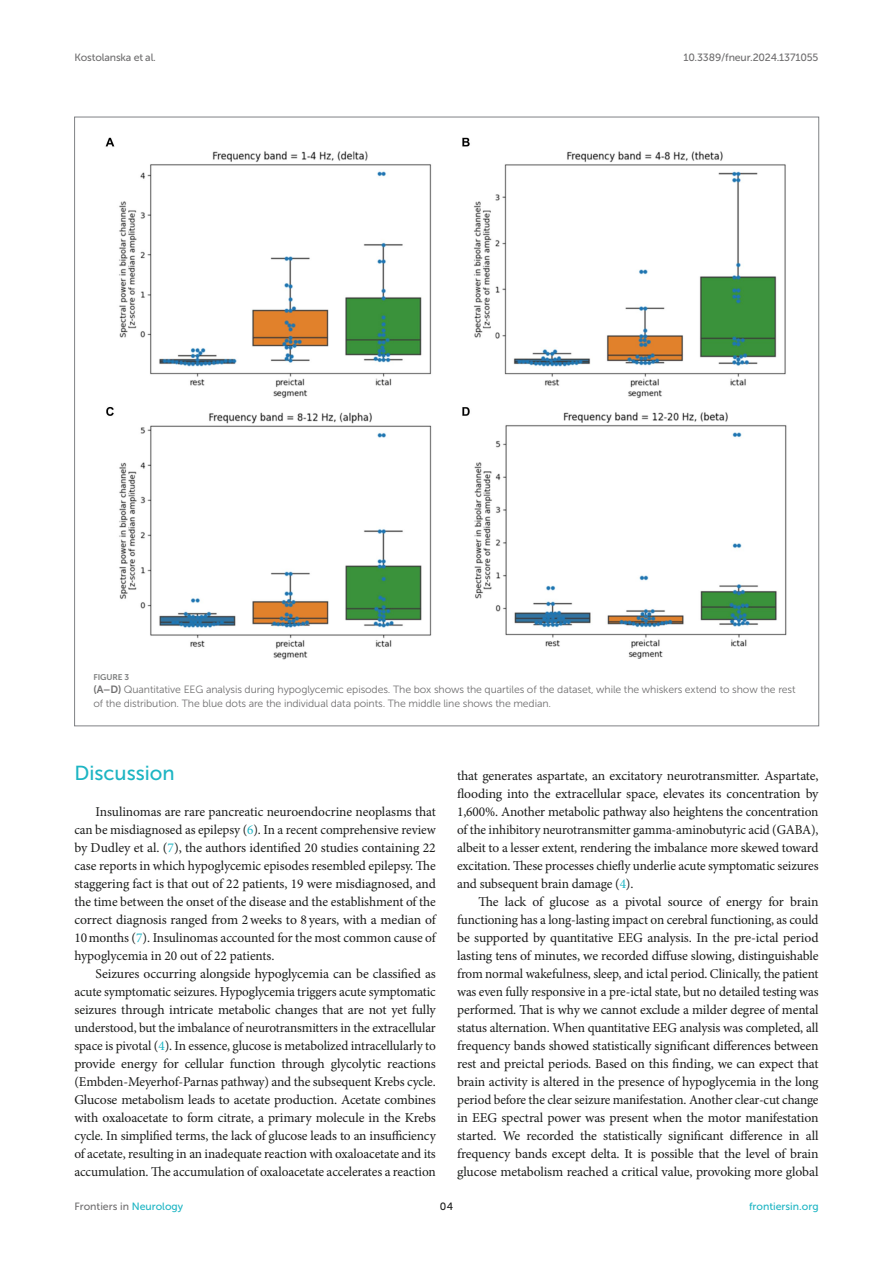
<style>
.page{position:relative;width:893px;height:1263px;background:#fff}
.page>*{position:absolute;margin:0;border:0;box-sizing:border-box;transform-origin:0 0}
.HEAD_1{font:20.25px "Museo Sans 500";color:#1db5c3}
.TEXT{font:13.5px/18px "Minion Pro";letter-spacing:-.01em;color:#1b1c1b;text-align:justify}
.TEXT_FLUSH{font:13.5px/18px "Minion Pro";letter-spacing:-.005em;color:#1b1c1b;text-align:justify}
.FIG_LEG{font:10.5px/13.5px "Museo Sans 300";letter-spacing:-.01em;color:#706f70}
.t1{font:10.5px "Museo Sans 500";letter-spacing:-.015em;color:#706f70}
.t2{font:10.5px "Museo Sans 500";color:#1db5c3}
.t3{font:10.5px "Museo Sans 500";color:#1b1c1b}
.FIG_HD{font:8.25px "Museo Sans 700";letter-spacing:-.01em;color:#7e7f7f}
.s1{font-family:"Museo Sans 700"}
.s2{color:#1db5c3}
</style>
<div class="page">
<img style="left:105px;top:137px;width:682px;height:523px">
<p class="t1" style="left:74px;top:51px;width:83px">Kostolanska et al.</p>
<p class="t1" style="left:683px;top:51px;width:137px">10.3389/fneur.2024.1371055</p>
<p class="FIG_HD" style="left:94px;top:672px;width:37px">FIGURE 3</p>
<p class="FIG_LEG" style="left:94px;top:683px;width:704px"><span class="s1">(A–D)</span> Quantitative EEG analysis during hypoglycemic episodes. The box shows the quartiles of the dataset, while the whiskers extend to show the rest of the distribution. The blue dots are the individual data points. The middle line shows the median.</p>
<p class="HEAD_1" style="left:74px;top:762px;width:102px">Discussion</p>
<p class="TEXT_FLUSH" style="left:74px;top:803px;width:363px;text-indent:21px">Insulinomas are rare pancreatic neuroendocrine neoplasms that can be misdiagnosed as epilepsy (<span class="s2">6</span>). In a recent comprehensive review by Dudley et al. (<span class="s2">7</span>), the authors identified 20 studies containing 22 case reports in which hypoglycemic episodes resembled epilepsy. The staggering fact is that out of 22 patients, 19 were misdiagnosed, and the time between the onset of the disease and the establishment of the correct diagnosis ranged from 2weeks to 8years, with a median of 10months (<span class="s2">7</span>). Insulinomas accounted for the most common cause of hypoglycemia in 20 out of 22 patients.</p>
<p class="TEXT" style="left:74px;top:965px;width:363px;text-indent:21px">Seizures occurring alongside hypoglycemia can be classified as acute symptomatic seizures. Hypoglycemia triggers acute symptomatic seizures through intricate metabolic changes that are not yet fully understood, but the imbalance of neurotransmitters in the extracellular space is pivotal (<span class="s2">4</span>). In essence, glucose is metabolized intracellularly to provide energy for cellular function through glycolytic reactions (Embden-Meyerhof-Parnas pathway) and the subsequent Krebs cycle.<br>Glucose metabolism leads to acetate production. Acetate combines with oxaloacetate to form citrate, a primary molecule in the Krebs cycle. In simplified terms, the lack of glucose leads to an insufficiency of acetate, resulting in an inadequate reaction with oxaloacetate and its accumulation. The accumulation of oxaloacetate accelerates a reaction</p>
<p class="TEXT" style="left:457px;top:767px;width:363px">that generates aspartate, an excitatory neurotransmitter. Aspartate, flooding into the extracellular space, elevates its concentration by 1,600%. Another metabolic pathway also heightens the concentration of the inhibitory neurotransmitter gamma-aminobutyric acid (GABA), albeit to a lesser extent, rendering the imbalance more skewed toward excitation. These processes chiefly underlie acute symptomatic seizures and subsequent brain damage (<span class="s2">4</span>).</p>
<p class="TEXT" style="left:457px;top:893px;width:363px;text-indent:21px">The lack of glucose as a pivotal source of energy for brain functioning has a long-lasting impact on cerebral functioning, as could be supported by quantitative EEG analysis. In the pre-ictal period lasting tens of minutes, we recorded diffuse slowing, distinguishable from normal wakefulness, sleep, and ictal period. Clinically, the patient was even fully responsive in a pre-ictal state, but no detailed testing was performed. That is why we cannot exclude a milder degree of mental status alternation. When quantitative EEG analysis was completed, all frequency bands showed statistically significant differences between rest and preictal periods. Based on this finding, we can expect that brain activity is altered in the presence of hypoglycemia in the long period before the clear seizure manifestation. Another clear-cut change in EEG spectral power was present when the motor manifestation started. We recorded the statistically significant difference in all frequency bands except delta. It is possible that the level of brain glucose metabolism reached a critical value, provoking more global</p>
<p class="t1" style="left:74px;top:1200px;width:110px">Frontiers in <span class="s2">Neurology</span></p>
<p class="t3" style="left:440px;top:1200px;width:15px">04</p>
<p class="t2" style="left:749px;top:1200px;width:71px">frontiersin.org</p>
</div>
